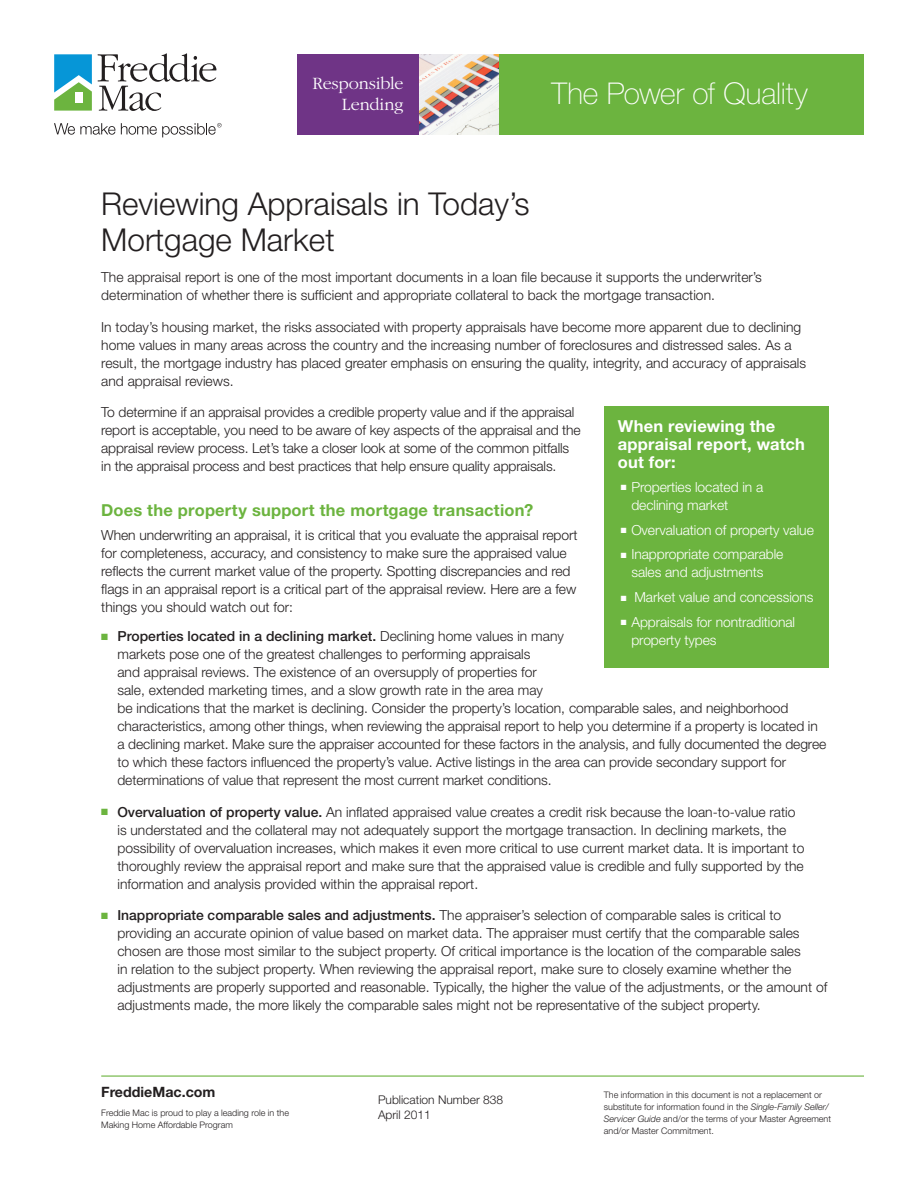
<style>
.page{position:relative;width:918px;height:1188px;background:#fff}
.page>*{position:absolute;margin:0;border:0;box-sizing:border-box;transform-origin:0 0}
.t1{font:300 31.5px/36px "Helvetica Neue";color:#231f20}
.t2{font:100 30px "Helvetica Neue";letter-spacing:-.005em;color:#fff}
.t3{font:300 18px/21px "Garamond";letter-spacing:-.01em;color:#fff;text-align:right}
.t4{font:700 16.5px "Helvetica Neue";letter-spacing:.01em;color:#6cb43f}
.t5{font:700 16.5px/18px "Helvetica Neue";letter-spacing:.01em;color:#fff}
.t6{font:700 14.25px "Helvetica Neue";color:#231f20}
.t7{font:300 13.8px/18px "Helvetica Neue";color:#231f20}
.t8{font:300 13.8px/18px "Helvetica Neue";letter-spacing:-.005em;color:#fff}
.t9{font:300 12px/15px "Helvetica Neue";color:#231f20}
.t10{font:300 9px/12px "Helvetica Neue";color:#231f20}
.s1{color:#6cb43f}
.s2{font-weight:500}
.s3{font-style:italic}
</style>
<div class="page">
<div style="left:604px;top:406px;width:225px;height:261px;background:#6cb43f"></div>
<hr style="left:101px;top:1076px;width:763px;height:1px;background:#6cb43f">
<svg style="left:54px;top:54px;width:38px;height:57px;background:#4fb0aa"></svg>
<div style="left:75px;top:92px;width:7px;height:10px;background:#fff"></div>
<svg style="left:98px;top:53px;width:118px;height:58px"></svg>
<svg style="left:54px;top:123px;width:168px;height:14px"></svg>
<img style="left:419px;top:54px;width:81px;height:81px">
<div style="left:500px;top:54px;width:364px;height:81px;background:#6cb43f"></div>
<div style="left:297px;top:54px;width:122px;height:81px;background:#6f3486"></div>
<h3 class="t3" style="left:313px;top:73px;width:92px">Responsible<br>Lending</h3>
<h2 class="t2" style="left:552px;top:76px;width:258px">The Power of Quality</h2>
<h1 class="t1" style="left:101px;top:185px;width:430px">Reviewing Appraisals in Today’s<br>Mortgage Market</h1>
<p class="t7" style="left:101px;top:268px;width:662px">The appraisal report is one of the most important documents in a loan file because it supports the underwriter’s determination of whether there is sufficient and appropriate collateral to back the mortgage transaction.</p>
<p class="t7" style="left:101px;top:317px;width:706px">In today’s housing market, the risks associated with property appraisals have become more apparent due to declining home values in many areas across the country and the increasing number of foreclosures and distressed sales. As a result, the mortgage industry has placed greater emphasis on ensuring the quality, integrity, and accuracy of appraisals and appraisal reviews.</p>
<p class="t7" style="left:101px;top:403px;width:481px">To determine if an appraisal provides a credible property value and if the appraisal report is acceptable, you need to be aware of key aspects of the appraisal and the appraisal review process. Let’s take a closer look at some of the common pitfalls in the appraisal process and best practices that help ensure quality appraisals.</p>
<p class="t4" style="left:101px;top:500px;width:434px">Does the property support the mortgage transaction?</p>
<p class="t7" style="left:101px;top:525px;width:478px">When underwriting an appraisal, it is critical that you evaluate the appraisal report for completeness, accuracy, and consistency to make sure the appraised value reflects the current market value of the property. Spotting discrepancies and red flags in an appraisal report is a critical part of the appraisal review. Here are a few things you should watch out for:</p>
<p class="t7" style="left:117px;top:627px;width:710px;text-indent:-16px"><span class="s1">■</span> <span class="s2">Properties located in a declining market.</span> Declining home values in many<br>markets pose one of the greatest challenges to performing appraisals<br>and appraisal reviews. The existence of an oversupply of properties for<br>sale, extended marketing times, and a slow growth rate in the area may<br>be indications that the market is declining. Consider the property’s location, comparable sales, and neighborhood characteristics, among other things, when reviewing the appraisal report to help you determine if a property is located in a declining market. Make sure the appraiser accounted for these factors in the analysis, and fully documented the degree to which these factors influenced the property’s value. Active listings in the area can provide secondary support for determinations of value that represent the most current market conditions.</p>
<p class="t7" style="left:117px;top:803px;width:688px;text-indent:-16px"><span class="s1">■</span> <span class="s2">Overvaluation of property value.</span> An inflated appraised value creates a credit risk because the loan-to-value ratio is understated and the collateral may not adequately support the mortgage transaction. In declining markets, the possibility of overvaluation increases, which makes it even more critical to use current market data. It is important to thoroughly review the appraisal report and make sure that the appraised value is credible and fully supported by the information and analysis provided within the appraisal report.</p>
<p class="t7" style="left:117px;top:906px;width:711px;text-indent:-16px"><span class="s1">■</span> <span class="s2">Inappropriate comparable sales and adjustments.</span> The appraiser’s selection of comparable sales is critical to providing an accurate opinion of value based on market data. The appraiser must certify that the comparable sales chosen are those most similar to the subject property. Of critical importance is the location of the comparable sales<br>in relation to the subject property. When reviewing the appraisal report, make sure to closely examine whether the adjustments are properly supported and reasonable. Typically, the higher the value of the adjustments, or the amount of adjustments made, the more likely the comparable sales might not be representative of the subject property.</p>
<p class="t5" style="left:618px;top:417px;width:189px">When reviewing the appraisal report, watch out for:</p>
<p class="t8" style="left:631px;top:478px;width:133px;text-indent:-10px">■ Properties located in a declining market</p>
<p class="t8" style="left:621px;top:520px;width:194px">■ Overvaluation of property value</p>
<p class="t8" style="left:631px;top:545px;width:154px;text-indent:-10px">■ Inappropriate comparable sales and adjustments</p>
<p class="t8" style="left:621px;top:588px;width:194px">■ Market value and concessions</p>
<p class="t8" style="left:631px;top:613px;width:165px;text-indent:-10px">■ Appraisals for nontraditional property types</p>
<p class="t6" style="left:101px;top:1083px;width:116px">FreddieMac.com</p>
<p class="t10" style="left:101px;top:1106px;width:189px">Freddie Mac is proud to play a leading role in the<br>Making Home Affordable Program</p>
<p class="t9" style="left:378px;top:1091px;width:127px">Publication Number 838<br>April 2011</p>
<p class="t10" style="left:604px;top:1089px;width:229px">The information in this document is not a replacement or substitute for information found in the <span class="s3">Single-Family Seller/ Servicer Guide</span> and/or the terms of your Master Agreement and/or Master Commitment.</p>
</div>
